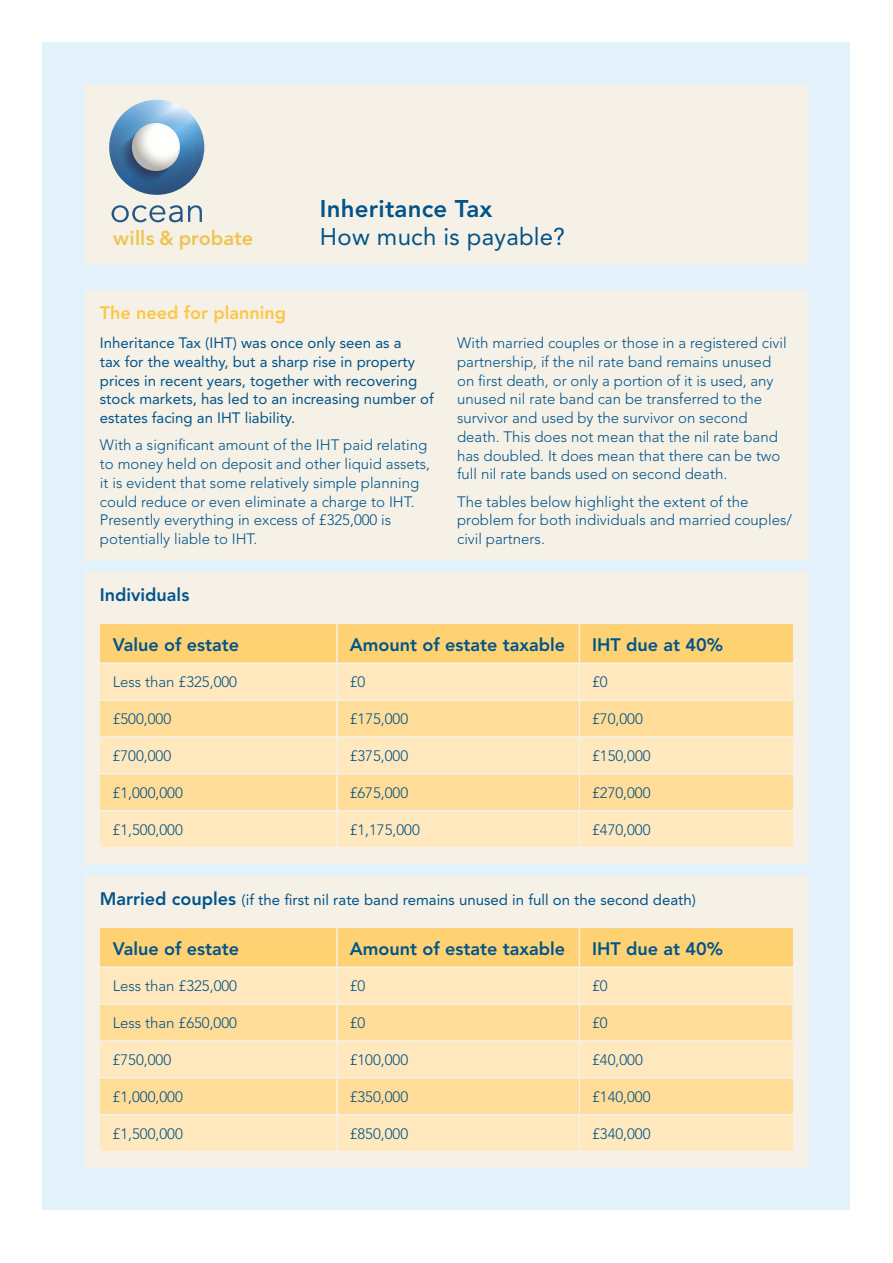
<style>
.page{position:relative;width:893px;height:1263px;background:#fff}
.page>*{position:absolute;margin:0;border:0;box-sizing:border-box;transform-origin:0 0}
.t1{font:24px "Avenir LT Std";letter-spacing:.01em;color:#00548a}
.t2{font:800 24px "Avenir LT Std";letter-spacing:.01em;color:#00548a}
.t3{font:800 19.95px "Avenir LT Std";color:#eec452}
.t4{font:800 18px "Avenir LT Std";color:#00548a}
.t5{font:800 18px "Avenir LT Std";color:#fdc646}
.t6{font:300 15px/18.8px "Avenir LT Std";color:#00548a}
.t7{font:15px/18.8px "Avenir LT Std";color:#00548a}
.s1{font-weight:800;font-size:18px}
</style>
<div class="page">
<div style="left:43px;top:43px;width:807px;height:1167px;background:#e3f1fb"></div>
<div style="left:85px;top:85px;width:723px;height:180px;background:#f6f1e7"></div>
<div style="left:85px;top:290px;width:723px;height:270px;background:#f6f1e7"></div>
<div style="left:85px;top:573px;width:723px;height:291px;background:#f6f1e7"></div>
<div style="left:100px;top:624px;width:693px;height:38px;background:#fed172"></div>
<div style="left:100px;top:664px;width:693px;height:183px;background:#ffe8bd"></div>
<svg style="left:100px;top:701px;width:693px;height:109px;background:#fee0a5"></svg>
<hr style="left:336px;top:624px;width:2px;height:38px;background:#f6f1e7">
<hr style="left:579px;top:624px;width:1px;height:38px;background:#f6f1e7">
<hr style="left:336px;top:664px;width:2px;height:35px;background:#f6f1e7">
<hr style="left:579px;top:664px;width:1px;height:35px;background:#f6f1e7">
<hr style="left:100px;top:699px;width:237px;height:2px;background:#f6f1e7">
<hr style="left:337px;top:699px;width:242px;height:2px;background:#f6f1e7">
<hr style="left:336px;top:701px;width:2px;height:35px;background:#f6f1e7">
<hr style="left:579px;top:699px;width:214px;height:2px;background:#f6f1e7">
<hr style="left:579px;top:701px;width:1px;height:35px;background:#f6f1e7">
<hr style="left:100px;top:736px;width:237px;height:2px;background:#f6f1e7">
<hr style="left:337px;top:736px;width:242px;height:2px;background:#f6f1e7">
<hr style="left:336px;top:738px;width:2px;height:35px;background:#f6f1e7">
<hr style="left:579px;top:736px;width:214px;height:2px;background:#f6f1e7">
<hr style="left:579px;top:738px;width:1px;height:35px;background:#f6f1e7">
<hr style="left:100px;top:773px;width:237px;height:2px;background:#f6f1e7">
<hr style="left:337px;top:773px;width:242px;height:2px;background:#f6f1e7">
<hr style="left:336px;top:775px;width:2px;height:35px;background:#f6f1e7">
<hr style="left:579px;top:773px;width:214px;height:2px;background:#f6f1e7">
<hr style="left:579px;top:775px;width:1px;height:35px;background:#f6f1e7">
<hr style="left:100px;top:810px;width:237px;height:1px;background:#f6f1e7">
<hr style="left:337px;top:810px;width:242px;height:1px;background:#f6f1e7">
<hr style="left:336px;top:811px;width:2px;height:36px;background:#f6f1e7">
<hr style="left:579px;top:810px;width:214px;height:1px;background:#f6f1e7">
<hr style="left:579px;top:811px;width:1px;height:36px;background:#f6f1e7">
<div style="left:85px;top:877px;width:723px;height:291px;background:#f6f1e7"></div>
<div style="left:100px;top:928px;width:693px;height:38px;background:#fed172"></div>
<div style="left:100px;top:968px;width:693px;height:183px;background:#ffe8bd"></div>
<svg style="left:100px;top:1005px;width:693px;height:109px;background:#fee0a5"></svg>
<hr style="left:336px;top:928px;width:2px;height:38px;background:#f6f1e7">
<hr style="left:579px;top:928px;width:1px;height:38px;background:#f6f1e7">
<hr style="left:336px;top:968px;width:2px;height:35px;background:#f6f1e7">
<hr style="left:579px;top:968px;width:1px;height:35px;background:#f6f1e7">
<hr style="left:100px;top:1003px;width:237px;height:2px;background:#f6f1e7">
<hr style="left:100px;top:1040px;width:237px;height:2px;background:#f6f1e7">
<hr style="left:336px;top:1042px;width:2px;height:35px;background:#f6f1e7">
<hr style="left:579px;top:1042px;width:1px;height:35px;background:#f6f1e7">
<hr style="left:100px;top:1077px;width:237px;height:1px;background:#f6f1e7">
<hr style="left:337px;top:1077px;width:242px;height:1px;background:#f6f1e7">
<hr style="left:336px;top:1078px;width:2px;height:36px;background:#f6f1e7">
<hr style="left:579px;top:1077px;width:214px;height:1px;background:#f6f1e7">
<hr style="left:579px;top:1078px;width:1px;height:36px;background:#f6f1e7">
<hr style="left:100px;top:1114px;width:237px;height:1px;background:#f6f1e7">
<hr style="left:337px;top:1114px;width:242px;height:1px;background:#f6f1e7">
<hr style="left:336px;top:1115px;width:2px;height:36px;background:#f6f1e7">
<hr style="left:579px;top:1114px;width:214px;height:1px;background:#f6f1e7">
<hr style="left:579px;top:1115px;width:1px;height:36px;background:#f6f1e7">
<hr style="left:337px;top:1003px;width:242px;height:2px;background:#f6f1e7">
<hr style="left:336px;top:1005px;width:2px;height:35px;background:#f6f1e7">
<hr style="left:337px;top:1040px;width:242px;height:2px;background:#f6f1e7">
<hr style="left:579px;top:1003px;width:215px;height:2px;background:#f6f1e7">
<hr style="left:579px;top:1005px;width:1px;height:35px;background:#f6f1e7">
<hr style="left:792px;top:1005px;width:2px;height:35px;background:#f6f1e7">
<hr style="left:579px;top:1040px;width:215px;height:2px;background:#f6f1e7">
<img style="left:131px;top:100px;width:73px;height:76px">
<img style="left:109px;top:107px;width:86px;height:88px">
<svg style="left:112px;top:205px;width:90px;height:17px"></svg>
<svg style="left:128px;top:123px;width:55px;height:51px;background:#adbdcb"></svg>
<h2 class="t3" style="left:113px;top:226px;width:141px">wills &amp; probate</h2>
<h1 class="t2" style="left:320px;top:195px;width:174px">Inheritance Tax</h1>
<h1 class="t1" style="left:320px;top:223px;width:247px">How much is payable?</h1>
<p class="t5" style="left:100px;top:302px;width:188px">The need for planning</p>
<p class="t7" style="left:100px;top:334px;width:335px">Inheritance Tax (IHT) was once only seen as a<br>tax for the wealthy, but a sharp rise in property prices in recent years, together with recovering stock markets, has led to an increasing number of estates facing an IHT liability.</p>
<p class="t6" style="left:100px;top:436px;width:332px">With a significant amount of the IHT paid relating to money held on deposit and other liquid assets, it is evident that some relatively simple planning could reduce or even eliminate a charge to IHT.<br>Presently everything in excess of £325,000 is potentially liable to IHT.</p>
<p class="t6" style="left:457px;top:334px;width:331px">With married couples or those in a registered civil partnership, if the nil rate band remains unused on first death, or only a portion of it is used, any unused nil rate band can be transferred to the survivor and used by the survivor on second death. This does not mean that the nil rate band has doubled. It does mean that there can be two full nil rate bands used on second death.</p>
<p class="t6" style="left:457px;top:492px;width:336px">The tables below highlight the extent of the problem for both individuals and married couples/ civil partners.</p>
<p class="t4" style="left:100px;top:584px;width:91px">Individuals</p>
<p class="t4" style="left:113px;top:634px;width:128px">Value of estate</p>
<p class="t4" style="left:350px;top:634px;width:217px">Amount of estate taxable</p>
<p class="t4" style="left:592px;top:634px;width:132px">IHT due at 40%</p>
<p class="t6" style="left:113px;top:673px;width:126px">Less than £325,000</p>
<p class="t6" style="left:350px;top:673px;width:17px">£0</p>
<p class="t6" style="left:592px;top:673px;width:17px">£0</p>
<p class="t6" style="left:113px;top:710px;width:60px">£500,000</p>
<p class="t6" style="left:350px;top:710px;width:60px">£175,000</p>
<p class="t6" style="left:592px;top:710px;width:52px">£70,000</p>
<p class="t6" style="left:113px;top:747px;width:60px">£700,000</p>
<p class="t6" style="left:350px;top:747px;width:60px">£375,000</p>
<p class="t6" style="left:592px;top:747px;width:60px">£150,000</p>
<p class="t6" style="left:113px;top:783px;width:72px">£1,000,000</p>
<p class="t6" style="left:350px;top:783px;width:60px">£675,000</p>
<p class="t6" style="left:592px;top:783px;width:60px">£270,000</p>
<p class="t6" style="left:113px;top:820px;width:72px">£1,500,000</p>
<p class="t6" style="left:350px;top:820px;width:72px">£1,175,000</p>
<p class="t6" style="left:592px;top:820px;width:60px">£470,000</p>
<p class="t7" style="left:100px;top:891px;width:598px"><span class="s1">Married couples</span> (if the first nil rate band remains unused in full on the second death)</p>
<p class="t4" style="left:113px;top:937px;width:128px">Value of estate</p>
<p class="t4" style="left:350px;top:937px;width:217px">Amount of estate taxable</p>
<p class="t4" style="left:592px;top:937px;width:132px">IHT due at 40%</p>
<p class="t6" style="left:113px;top:977px;width:126px">Less than £325,000</p>
<p class="t6" style="left:350px;top:977px;width:17px">£0</p>
<p class="t6" style="left:592px;top:977px;width:17px">£0</p>
<p class="t6" style="left:113px;top:1014px;width:126px">Less than £650,000</p>
<p class="t6" style="left:350px;top:1014px;width:17px">£0</p>
<p class="t6" style="left:592px;top:1014px;width:17px">£0</p>
<p class="t6" style="left:113px;top:1050px;width:60px">£750,000</p>
<p class="t6" style="left:350px;top:1050px;width:60px">£100,000</p>
<p class="t6" style="left:592px;top:1050px;width:52px">£40,000</p>
<p class="t6" style="left:113px;top:1087px;width:72px">£1,000,000</p>
<p class="t6" style="left:350px;top:1087px;width:60px">£350,000</p>
<p class="t6" style="left:592px;top:1087px;width:60px">£140,000</p>
<p class="t6" style="left:113px;top:1124px;width:72px">£1,500,000</p>
<p class="t6" style="left:350px;top:1124px;width:60px">£850,000</p>
<p class="t6" style="left:592px;top:1124px;width:60px">£340,000</p>
</div>
